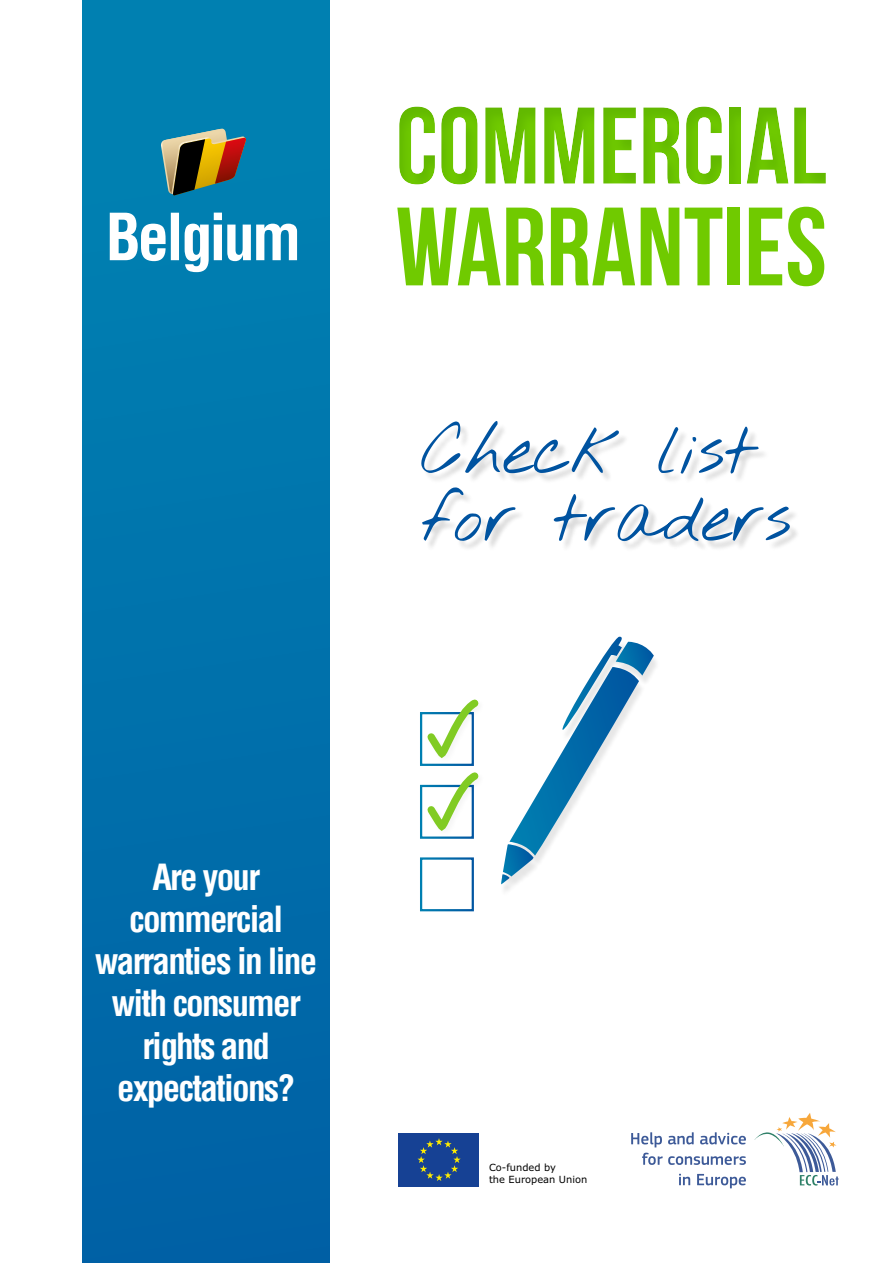
<style>
.page{position:relative;width:893px;height:1263px;background:#fff}
.page>*{position:absolute;margin:0;border:0;box-sizing:border-box;transform-origin:0 0}
.t1{font:111.15px "Bebas Neue";color:#70ca00}
.t2{font:108.9px "Bebas Neue";color:#70ca00}
.AUSTRIA{font:700 condensed 63.3px "Helvetica";letter-spacing:-.05em;color:#fff}
.t3{font:700 condensed 35.25px/42.2px "Helvetica";letter-spacing:-.05em;color:#fff;text-align:center}
.t4{font:9.9px/11.9px "Verdana";color:#000}
</style>
<div class="page">
<div style="left:83px;top:0;width:247px;height:1263px;background:linear-gradient(to bottom,#0084b3,#0061a5)"></div>
<div style="left:318px;top:85px;width:575px;height:120px;background:#6e9b24;opacity:.22"></div>
<div style="left:420px;top:857px;width:54px;height:54px;border:2px solid #fff"></div>
<div style="left:420px;top:785px;width:54px;height:54px;border:2px solid #fff"></div>
<div style="left:420px;top:712px;width:54px;height:54px;border:2px solid #fff"></div>
<svg style="left:424px;top:699px;width:55px;height:140px"></svg>
<svg style="left:501px;top:637px;width:153px;height:247px"></svg>
<svg style="left:161px;top:129px;width:85px;height:67px"></svg>
<div style="left:424px;top:489px;width:376px;height:63px;background:#000;opacity:.08"></div>
<svg style="left:422px;top:487px;width:368px;height:54px"></svg>
<div style="left:423px;top:423px;width:346px;height:61px;background:#000;opacity:.08"></div>
<svg style="left:421px;top:421px;width:338px;height:53px"></svg>
<div style="left:399px;top:1133px;width:80px;height:54px;background:#164194"></div>
<svg style="left:417px;top:1138px;width:44px;height:43px"></svg>
<svg style="left:754px;top:1113px;width:85px;height:72px"></svg>
<svg style="left:631px;top:1132px;width:31px;height:15px"></svg>
<svg style="left:668px;top:1132px;width:26px;height:12px"></svg>
<svg style="left:700px;top:1132px;width:46px;height:12px"></svg>
<svg style="left:642px;top:1153px;width:104px;height:12px"></svg>
<svg style="left:679px;top:1174px;width:11px;height:11px"></svg>
<svg style="left:697px;top:1174px;width:49px;height:14px"></svg>
<p class="AUSTRIA" style="left:106px;top:195px;width:197px">Belgium</p>
<h2 class="t2" style="left:396px;top:86px;width:432px">COMMERCIAL</h2>
<p class="t1" style="left:396px;top:186px;width:433px">WARRANTIES</p>
<p class="t3" style="left:95px;top:855px;width:224px">Are your commercial warranties in line with consumer</p>
<p class="t3" style="left:142px;top:1024px;width:129px">rights and</p>
<p class="t3" style="left:117px;top:1066px;width:180px">expectations?</p>
<p class="t4" style="left:489px;top:1161px;width:100px">Co-funded by<br>the European Union</p>
</div>
